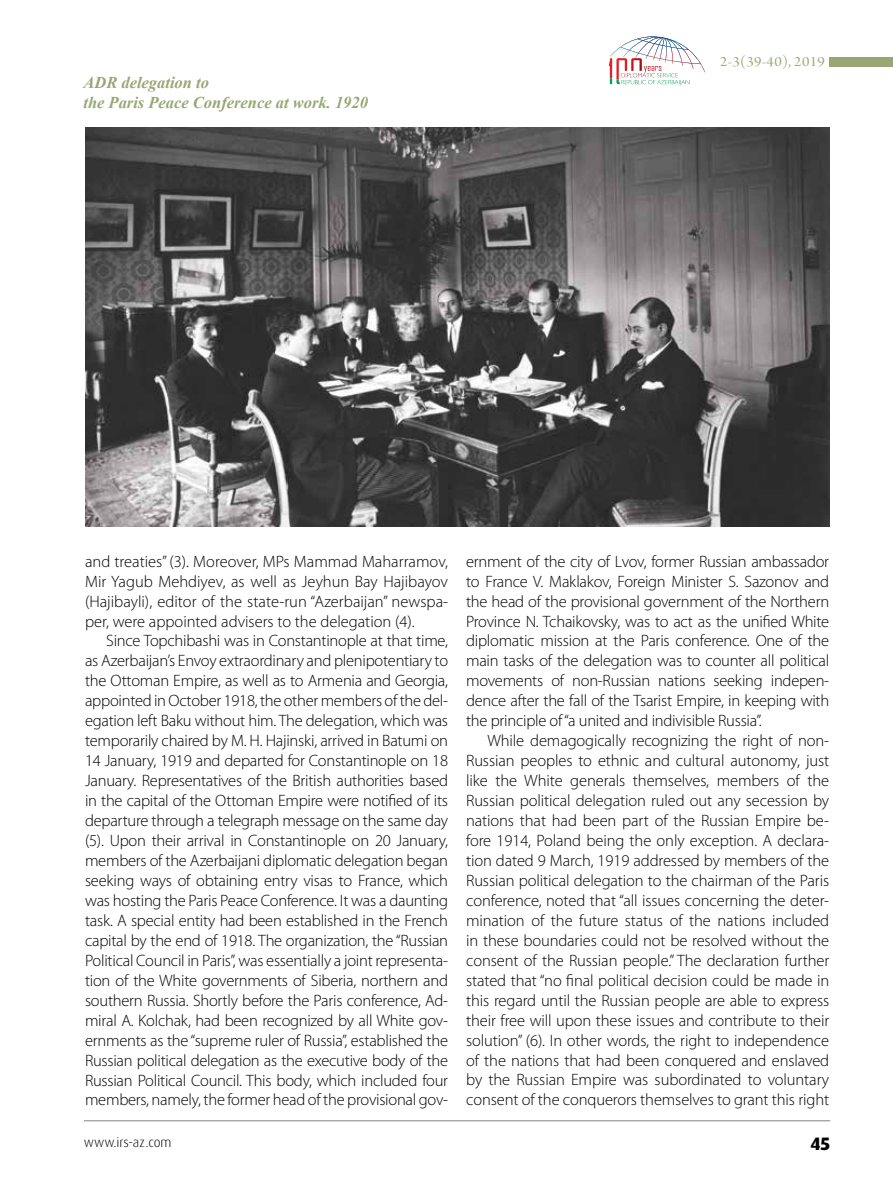
<style>
.page{position:relative;width:893px;height:1191px;background:#fff}
.page>*{position:absolute;margin:0;border:0;box-sizing:border-box;transform-origin:0 0}
.t1{font:800 18px "Dax Pro";color:#000}
.t2{font:300 16.5px/20px "Myriad Pro";letter-spacing:-.015em;color:#000;text-align:justify}
.t3{font:italic 700 16.5px/19.8px "Times New Roman";color:#98a674}
.t4{font:15px "Arno Pro Display";letter-spacing:.02em;color:#98a674;scale:1.1 1}
.t5{font:300 13.5px "Dax Pro";color:#000}
</style>
<div class="page">
<hr style="left:84px;top:1120px;width:746px;height:1px;background:#808285">
<svg style="left:609px;top:37px;width:96px;height:47px"></svg>
<div style="left:829px;top:57px;width:64px;height:9px;background:#98a674"></div>
<img style="left:85px;top:128px;width:744px;height:398px">
<p class="t3" style="left:83px;top:72px;width:286px">ADR delegation to<br>the Paris Peace Conference at work. 1920</p>
<p class="t4" style="left:720px;top:53px;width:97px">2-3(39-40), 2019</p>
<p class="t2" style="left:85px;top:551px;width:365px">and treaties” (3). Moreover, MPs Mammad Maharramov, Mir Yagub Mehdiyev, as well as Jeyhun Bay Hajibayov (Hajibayli), editor of the state-run “Azerbaijan” newspa&shy;per, were appointed advisers to the delegation (4).</p>
<p class="t2" style="left:85px;top:631px;width:365px;text-indent:21px">Since Topchibashi was in Constantinople at that time, as Azerbaijan’s Envoy extraordinary and plenipotentiary to the Ottoman Empire, as well as to Armenia and Georgia, appointed in October 1918, the other members of the del&shy;egation left Baku without him. The delegation, which was temporarily chaired by M. H. Hajinski, arrived in Batumi on 14 January, 1919 and departed for Constantinople on 18<br>January. Representatives of the British authorities based in the capital of the Ottoman Empire were notified of its departure through a telegraph message on the same day (5). Upon their arrival in Constantinople on 20 January, members of the Azerbaijani diplomatic delegation began seeking ways of obtaining entry visas to France, which was hosting the Paris Peace Conference. It was a daunting task. A special entity had been established in the French capital by the end of 1918. The organization, the “Russian Political Council in Paris”, was essentially a joint representa&shy;tion of the White governments of Siberia, northern and southern Russia. Shortly before the Paris conference, Ad&shy;miral A. Kolchak, had been recognized by all White gov&shy;ernments as the “supreme ruler of Russia”, established the Russian political delegation as the executive body of the Russian Political Council. This body, which included four members, namely, the former head of the provisional gov-</p>
<p class="t2" style="left:466px;top:551px;width:365px">ernment of the city of Lvov, former Russian ambassador to France V. Maklakov, Foreign Minister S. Sazonov and the head of the provisional government of the Northern Province N. Tchaikovsky, was to act as the unified White diplomatic mission at the Paris conference. One of the main tasks of the delegation was to counter all political movements of non-Russian nations seeking indepen&shy;dence after the fall of the Tsarist Empire, in keeping with the principle of “a united and indivisible Russia”.</p>
<p class="t2" style="left:466px;top:731px;width:365px;text-indent:21px">While demagogically recognizing the right of non-Russian peoples to ethnic and cultural autonomy, just like the White generals themselves, members of the Russian political delegation ruled out any secession by nations that had been part of the Russian Empire be&shy;fore 1914, Poland being the only exception. A declara&shy;tion dated 9 March, 1919 addressed by members of the Russian political delegation to the chairman of the Paris conference, noted that “all issues concerning the deter&shy;mination of the future status of the nations included in these boundaries could not be resolved without the consent of the Russian people.” The declaration further stated that “no final political decision could be made in this regard until the Russian people are able to express their free will upon these issues and contribute to their solution” (6). In other words, the right to independence of the nations that had been conquered and enslaved by the Russian Empire was subordinated to voluntary consent of the conquerors themselves to grant this right</p>
<p class="t5" style="left:84px;top:1133px;width:89px">www.irs-az.com</p>
<p class="t1" style="left:810px;top:1131px;width:21px">45</p>
</div>
